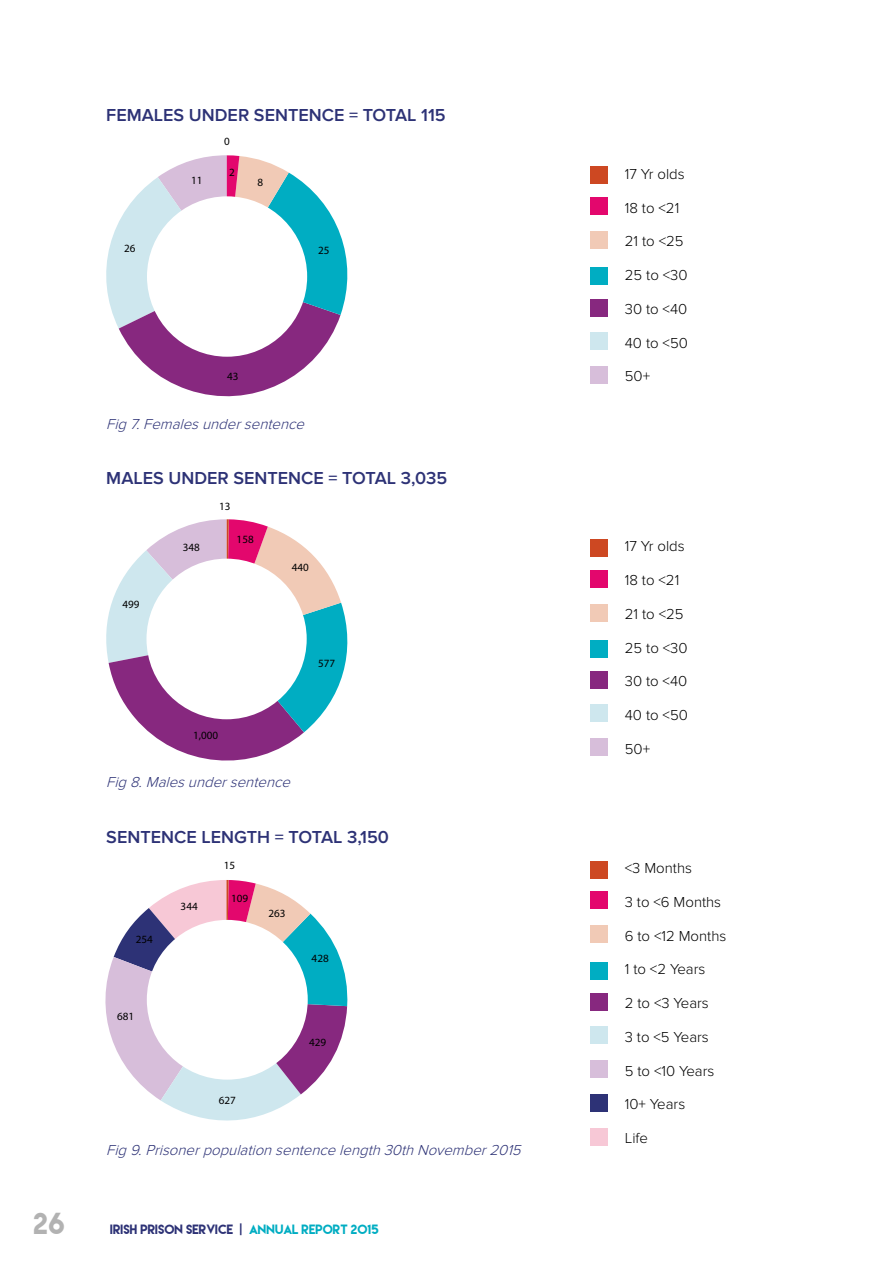
<style>
.page{position:relative;width:893px;height:1263px;background:#fff}
.page>*{position:absolute;margin:0;border:0;box-sizing:border-box;transform-origin:0 0}
.t1{font:27px "Lemon Milk";color:#b2b2b2}
.t2{font:600 18px "Proxima Nova";color:#2d3276}
.t3{font:300 15px "Proxima Nova";color:#000}
.t4{font:italic 300 15px "Proxima Nova";color:#2d3276}
.t5{font:12px "Lemon Milk";color:#2d3276}
.t6{font:11.1px "Myriad Pro";color:#000}
.s1{color:#00adc2}
</style>
<div class="page">
<svg style="left:105px;top:880px;width:243px;height:241px"></svg>
<div style="left:147px;top:920px;width:161px;height:159px;background:#fff;border-radius:50%"></div>
<svg style="left:106px;top:155px;width:242px;height:242px"></svg>
<div style="left:147px;top:196px;width:160px;height:161px;background:#fff;border-radius:50%"></div>
<svg style="left:106px;top:519px;width:242px;height:242px"></svg>
<div style="left:146px;top:559px;width:161px;height:160px;background:#fff;border-radius:50%"></div>
<div style="left:590px;top:197px;width:17px;height:18px;background:#e3076d"></div>
<div style="left:590px;top:232px;width:17px;height:17px;background:#f1cab6"></div>
<div style="left:590px;top:268px;width:17px;height:17px;background:#00adc2"></div>
<div style="left:590px;top:299px;width:17px;height:17px;background:#87287f"></div>
<div style="left:590px;top:332px;width:17px;height:17px;background:#cee7ee"></div>
<div style="left:590px;top:366px;width:17px;height:17px;background:#d7beda"></div>
<div style="left:590px;top:167px;width:17px;height:17px;background:#cd4822"></div>
<div style="left:590px;top:570px;width:17px;height:17px;background:#e3076d"></div>
<div style="left:590px;top:604px;width:17px;height:17px;background:#f1cab6"></div>
<div style="left:590px;top:640px;width:17px;height:17px;background:#00adc2"></div>
<div style="left:590px;top:672px;width:17px;height:17px;background:#87287f"></div>
<div style="left:590px;top:705px;width:17px;height:17px;background:#cee7ee"></div>
<div style="left:590px;top:739px;width:17px;height:17px;background:#d7beda"></div>
<div style="left:590px;top:539px;width:17px;height:17px;background:#cd4822"></div>
<div style="left:590px;top:892px;width:17px;height:17px;background:#e3076d"></div>
<div style="left:590px;top:926px;width:17px;height:17px;background:#f1cab6"></div>
<div style="left:590px;top:962px;width:17px;height:17px;background:#00adc2"></div>
<div style="left:590px;top:993px;width:17px;height:17px;background:#87287f"></div>
<div style="left:590px;top:1027px;width:17px;height:17px;background:#cee7ee"></div>
<div style="left:590px;top:1061px;width:17px;height:17px;background:#d7beda"></div>
<div style="left:590px;top:1095px;width:17px;height:17px;background:#2d3276"></div>
<div style="left:590px;top:1129px;width:17px;height:17px;background:#f7c8d6"></div>
<div style="left:590px;top:861px;width:17px;height:17px;background:#cd4822"></div>
<p class="t2" style="left:106px;top:104px;width:341px">FEMALES UNDER SENTENCE = TOTAL 115</p>
<p class="t6" style="left:124px;top:241px;width:13px">26</p>
<p class="t6" style="left:191px;top:173px;width:13px">11</p>
<p class="t6" style="left:224px;top:135px;width:7px">0</p>
<p class="t6" style="left:229px;top:165px;width:7px">2</p>
<p class="t6" style="left:257px;top:175px;width:7px">8</p>
<p class="t6" style="left:227px;top:369px;width:13px">43</p>
<p class="t6" style="left:318px;top:243px;width:13px">25</p>
<p class="t4" style="left:106px;top:415px;width:204px">Fig7.Femalesundersentence</p>
<p class="t2" style="left:106px;top:467px;width:342px">MALES UNDER SENTENCE = TOTAL 3,035</p>
<p class="t6" style="left:122px;top:597px;width:19px">499</p>
<p class="t6" style="left:183px;top:540px;width:19px">348</p>
<p class="t6" style="left:219px;top:499px;width:13px">13</p>
<p class="t6" style="left:237px;top:533px;width:19px">158</p>
<p class="t6" style="left:193px;top:728px;width:27px">1,000</p>
<p class="t6" style="left:292px;top:560px;width:19px">440</p>
<p class="t6" style="left:318px;top:656px;width:19px">577</p>
<p class="t4" style="left:106px;top:774px;width:190px">Fig8.Malesundersentence</p>
<p class="t2" style="left:106px;top:826px;width:284px">SENTENCE LENGTH = TOTAL 3,150</p>
<p class="t6" style="left:136px;top:932px;width:19px">254</p>
<p class="t6" style="left:117px;top:1009px;width:19px">681</p>
<p class="t6" style="left:181px;top:899px;width:19px">344</p>
<p class="t6" style="left:224px;top:858px;width:13px">15</p>
<p class="t6" style="left:231px;top:892px;width:19px">109</p>
<p class="t6" style="left:269px;top:906px;width:19px">263</p>
<p class="t6" style="left:312px;top:952px;width:19px">428</p>
<p class="t6" style="left:219px;top:1093px;width:19px">627</p>
<p class="t6" style="left:309px;top:1036px;width:19px">429</p>
<p class="t4" style="left:106px;top:1141px;width:421px">Fig9.Prisonerpopulationsentencelength30thNovember2015</p>
<h1 class="t1" style="left:34px;top:1209px;width:33px">26</h1>
<p class="t5" style="left:111px;top:1223px;width:270px">IRISH PRISON SERVICE | <span class="s1">ANNUAL REPORT 2015</span></p>
<p class="t3" style="left:625px;top:165px;width:61px">17 Yr olds</p>
<p class="t3" style="left:625px;top:199px;width:56px">18 to &lt;21</p>
<p class="t3" style="left:625px;top:233px;width:60px">21 to &lt;25</p>
<p class="t3" style="left:625px;top:266px;width:64px">25 to &lt;30</p>
<p class="t3" style="left:625px;top:300px;width:64px">30 to &lt;40</p>
<p class="t3" style="left:625px;top:334px;width:64px">40 to &lt;50</p>
<p class="t3" style="left:625px;top:368px;width:27px">50+</p>
<p class="t3" style="left:625px;top:538px;width:61px">17 Yr olds</p>
<p class="t3" style="left:625px;top:571px;width:56px">18 to &lt;21</p>
<p class="t3" style="left:625px;top:605px;width:60px">21 to &lt;25</p>
<p class="t3" style="left:625px;top:639px;width:64px">25 to &lt;30</p>
<p class="t3" style="left:625px;top:673px;width:64px">30 to &lt;40</p>
<p class="t3" style="left:625px;top:706px;width:64px">40 to &lt;50</p>
<p class="t3" style="left:625px;top:740px;width:27px">50+</p>
<p class="t3" style="left:625px;top:859px;width:69px">&lt;3 Months</p>
<p class="t3" style="left:625px;top:893px;width:98px">3 to &lt;6 Months</p>
<p class="t3" style="left:625px;top:927px;width:103px">6 to &lt;12 Months</p>
<p class="t3" style="left:625px;top:961px;width:82px">1 to &lt;2 Years</p>
<p class="t3" style="left:625px;top:994px;width:85px">2 to &lt;3 Years</p>
<p class="t3" style="left:625px;top:1028px;width:85px">3 to &lt;5 Years</p>
<p class="t3" style="left:625px;top:1062px;width:91px">5 to &lt;10 Years</p>
<p class="t3" style="left:625px;top:1096px;width:62px">10+ Years</p>
<p class="t3" style="left:625px;top:1129px;width:25px">Life</p>
</div>
